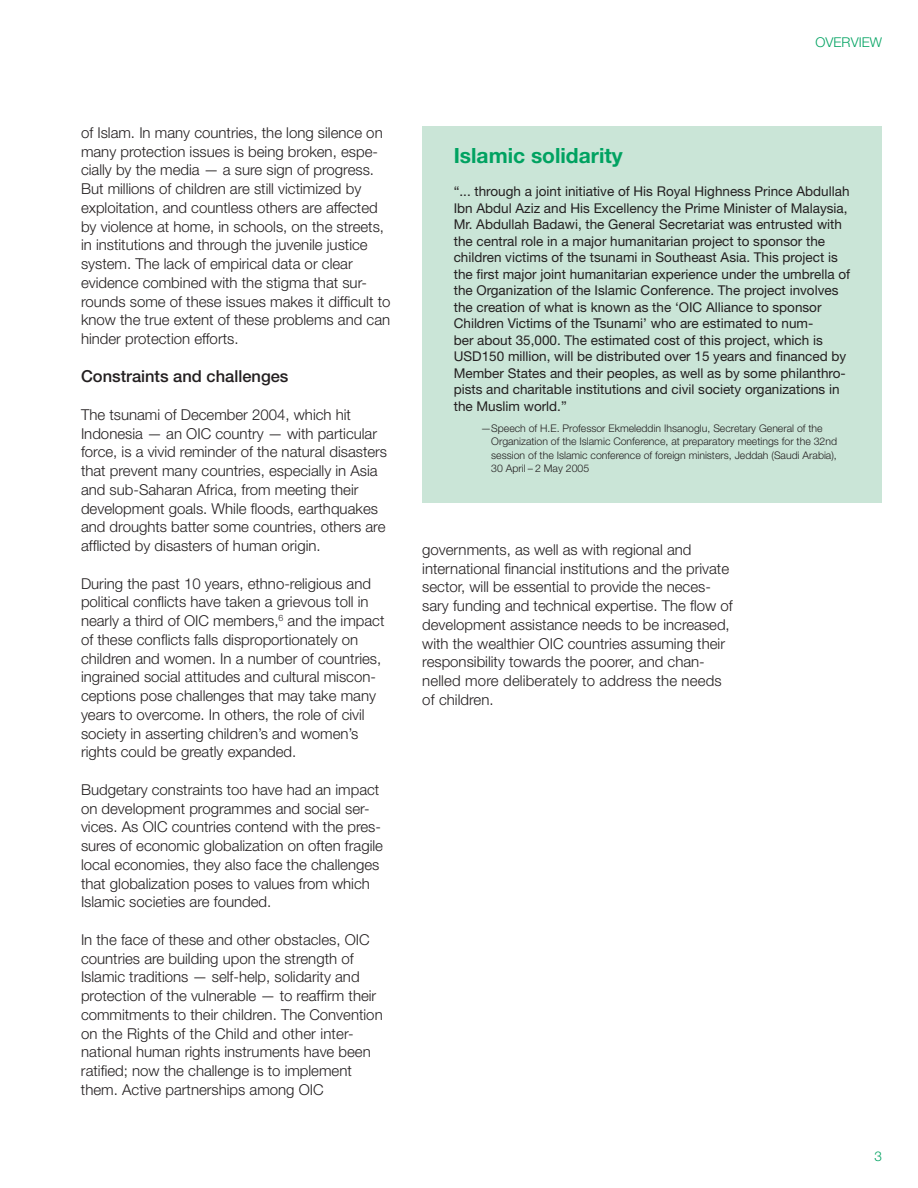
<style>
.page{position:relative;width:918px;height:1188px;background:#fff}
.page>*{position:absolute;margin:0;border:0;box-sizing:border-box;transform-origin:0 0}
.t1{font:700 21px "Helvetica Neue";color:#00a261}
.t2{font:500 16.5px "Helvetica Neue";color:#231f20}
.t3{font:300 15px/18.8px "Helvetica Neue";color:#231f20}
.t4{font:13.5px/16.5px "Helvetica Neue";color:#231f20}
.t5{font:300 13.5px "Helvetica Neue";color:#00a261}
.t6{font:300 10.5px/13.5px "Helvetica Neue";color:#231f20}
</style>
<div class="page">
<div style="left:422px;top:126px;width:460px;height:376px;background:#cae5d7"></div>
<p class="t3" style="left:81px;top:124px;width:311px">of Islam. In many countries, the long silence on many protection issues is being broken, espe&shy;cially by the media — a sure sign of progress.<br>But millions of children are still victimized by exploitation, and countless others are affected by violence at home, in schools, on the streets, in institutions and through the juvenile justice system. The lack of empirical data or clear evidence combined with the stigma that sur&shy;rounds some of these issues makes it difficult to know the true extent of these problems and can hinder protection efforts.</p>
<p class="t2" style="left:81px;top:370px;width:209px">Constraints and challenges</p>
<p class="t3" style="left:81px;top:406px;width:308px">The tsunami of December 2004, which hit Indonesia — an OIC country — with particular force, is a vivid reminder of the natural disasters that prevent many countries, especially in Asia and sub-Saharan Africa, from meeting their development goals. While floods, earthquakes and droughts batter some countries, others are afflicted by disasters of human origin.</p>
<p class="t3" style="left:81px;top:575px;width:305px">During the past 10 years, ethno-religious and political conflicts have taken a grievous toll in nearly a third of OIC members,<sup>6</sup> and the impact of these conflicts falls disproportionately on children and women. In a number of countries, ingrained social attitudes and cultural miscon&shy;ceptions pose challenges that may take many years to overcome. In others, the role of civil society in asserting children’s and women’s rights could be greatly expanded.</p>
<p class="t3" style="left:81px;top:781px;width:304px">Budgetary constraints too have had an impact on development programmes and social ser&shy;vices. As OIC countries contend with the pres&shy;sures of economic globalization on often fragile local economies, they also face the challenges that globalization poses to values from which Islamic societies are founded.</p>
<p class="t3" style="left:81px;top:931px;width:303px">In the face of these and other obstacles, OIC countries are building upon the strength of Islamic traditions — self-help, solidarity and protection of the vulnerable — to reaffirm their commitments to their children. The Convention on the Rights of the Child and other inter&shy;national human rights instruments have been ratified; now the challenge is to implement them. Active partnerships among OIC</p>
<p class="t5" style="left:816px;top:37px;width:68px">OVERVIEW</p>
<h1 class="t1" style="left:454px;top:148px;width:170px">Islamic solidarity</h1>
<p class="t4" style="left:454px;top:185px;width:398px">“... through a joint initiative of His Royal Highness Prince Abdullah Ibn Abdul Aziz and His Excellency the Prime Minister of Malaysia, Mr. Abdullah Badawi, the General Secretariat was entrusted with the central role in a major humanitarian project to sponsor the children victims of the tsunami in Southeast Asia. This project is the first major joint humanitarian experience under the umbrella of the Organization of the Islamic Conference. The project involves the creation of what is known as the ‘OIC Alliance to sponsor Children Victims of the Tsunami’ who are estimated to num-<br>ber about 35,000. The estimated cost of this project, which is USD150 million, will be distributed over 15 years and financed by Member States and their peoples, as well as by some philanthro&shy;pists and charitable institutions and civil society organizations in the Muslim world.”</p>
<p class="t6" style="left:491px;top:422px;width:347px;text-indent:-10px">— Speech of H.E. Professor Ekmeleddin Ihsanoglu, Secretary General of the Organization of the Islamic Conference, at preparatory meetings for the 32nd session of the Islamic conference of foreign ministers, Jeddah (Saudi Arabia), 30 April – 2 May 2005</p>
<p class="t3" style="left:422px;top:541px;width:312px">governments, as well as with regional and international financial institutions and the private sector, will be essential to provide the neces&shy;sary funding and technical expertise. The flow of development assistance needs to be increased, with the wealthier OIC countries assuming their responsibility towards the poorer, and chan&shy;nelled more deliberately to address the needs of children.</p>
<p class="t5" style="left:874px;top:1151px;width:9px">3</p>
</div>
